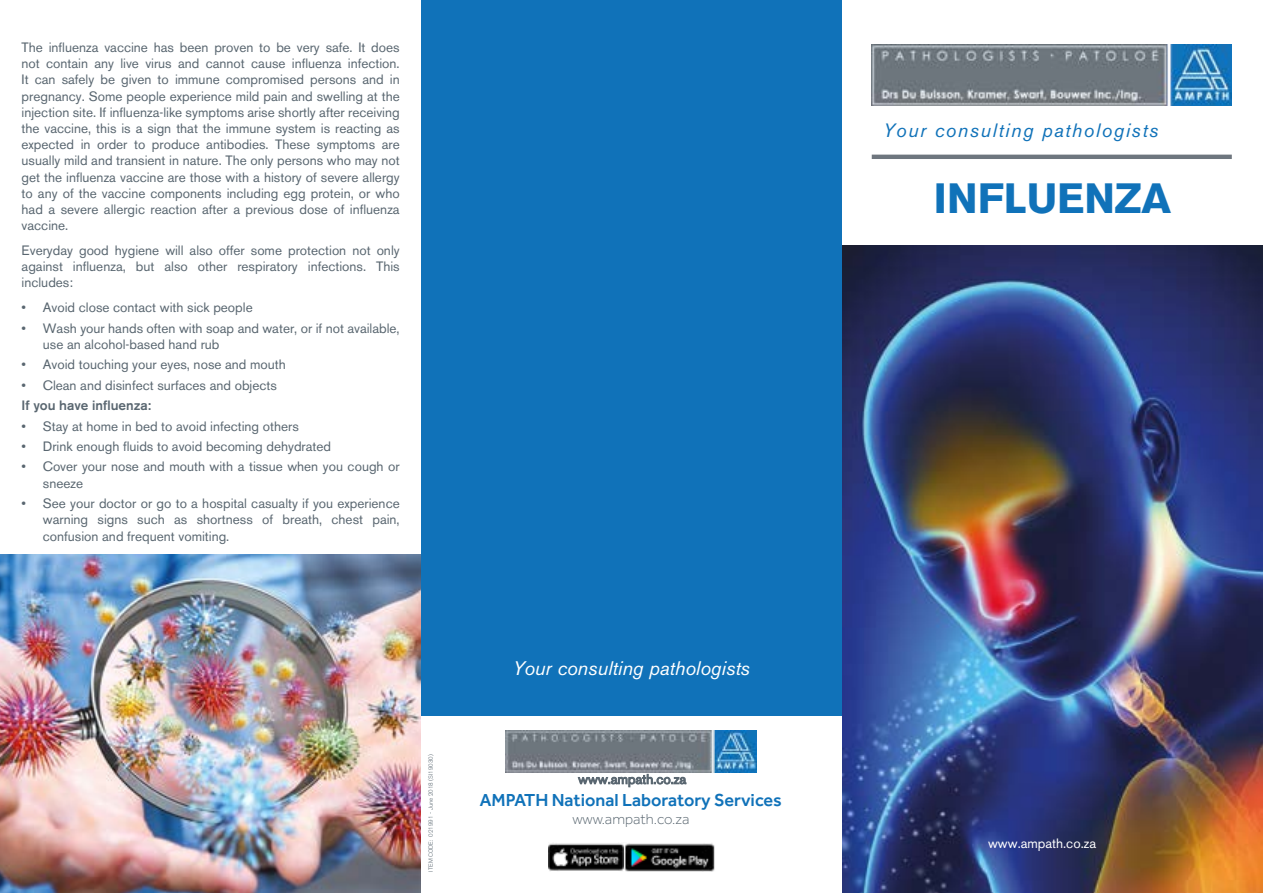
<style>
.page{position:relative;width:1263px;height:893px;background:#fff}
.page>*{position:absolute;margin:0;border:0;box-sizing:border-box;transform-origin:0 0}
.t1{font:700 42px "Akzidenz Grotesk BQ";color:#1072b9}
.t2{font:italic 19.5px "Akzidenz Grotesk BQ";color:#fff}
.t3{font:italic 19.2px "Akzidenz Grotesk BQ";letter-spacing:.08em;color:#1072b9}
.t4{font:500 18px "Effra";color:#1072b9}
.t5{font:300 15px "Effra";color:#596670}
.t6{font:13.5px/16.2px "Akzidenz Grotesk BQ";color:#596670;text-align:justify}
.t7{font:500 13.5px "Akzidenz Grotesk BQ";color:#596670}
.t8{font:13.5px "Akzidenz Grotesk BQ";color:#fff}
.t9{font:300 6px "Akzidenz Grotesk BQ";color:#596670}
</style>
<div class="page">
<img style="left:842px;top:245px;width:421px;height:648px">
<img style="left:872px;top:45px;width:360px;height:61px">
<hr style="left:872px;top:155px;width:360px;height:4px;background:#6e767e">
<div style="left:421px;top:0;width:421px;height:716px;background:#1072b9"></div>
<img style="left:0;top:555px;width:421px;height:338px">
<svg style="left:578px;top:773px;width:109px;height:15px"></svg>
<img style="left:506px;top:730px;width:250px;height:42px">
<img style="left:548px;top:843px;width:70px;height:28px">
<img style="left:618px;top:843px;width:97px;height:29px">
<p class="t6" style="left:22px;top:39px;width:380px">The influenza vaccine has been proven to be very safe. It does not contain any live virus and cannot cause influenza infection.<br>It can safely be given to immune compromised persons and in pregnancy. Some people experience mild pain and swelling at the injection site. If influenza-like symptoms arise shortly after receiving the vaccine, this is a sign that the immune system is reacting as expected in order to produce antibodies. These symptoms are usually mild and transient in nature. The only persons who may not get the influenza vaccine are those with a history of severe allergy to any of the vaccine components including egg protein, or who had a severe allergic reaction after a previous dose of influenza vaccine.</p>
<p class="t6" style="left:22px;top:242px;width:380px">Everyday good hygiene will also offer some protection not only against influenza, but also other respiratory infections. This includes:</p>
<p class="t6" style="left:22px;top:299px;width:233px">• Avoid close contact with sick people</p>
<p class="t6" style="left:43px;top:320px;width:358px;text-indent:-21px">• Wash your hands often with soap and water, or if not available, use an alcohol-based hand rub</p>
<p class="t6" style="left:22px;top:356px;width:266px">• Avoid touching your eyes, nose and mouth</p>
<p class="t6" style="left:22px;top:377px;width:257px">• Clean and disinfect surfaces and objects</p>
<p class="t7" style="left:22px;top:397px;width:131px">If you have influenza:</p>
<p class="t6" style="left:22px;top:418px;width:279px">• Stay at home in bed to avoid infecting others</p>
<p class="t6" style="left:22px;top:438px;width:311px">• Drink enough fluids to avoid becoming dehydrated</p>
<p class="t6" style="left:43px;top:459px;width:358px;text-indent:-21px">• Cover your nose and mouth with a tissue when you cough or sneeze</p>
<p class="t6" style="left:43px;top:495px;width:358px;text-indent:-21px">• See your doctor or go to a hospital casualty if you experience warning signs such as shortness of breath, chest pain, confusion and frequent vomiting.</p>
<p class="t9" style="left:427px;top:872px;width:119px;rotate:-90deg">ITEM CODE: 021991 - June 2018 (SI19030)</p>
<h2 class="t2" style="left:513px;top:657px;width:238px">Your consulting pathologists</h2>
<h3 class="t4" style="left:480px;top:789px;width:303px">AMPATH National Laboratory Services</h3>
<p class="t5" style="left:572px;top:810px;width:119px">www.ampath.co.za</p>
<h3 class="t3" style="left:883px;top:119px;width:276px">Your consulting pathologists</h3>
<h1 class="t1" style="left:934px;top:174px;width:239px">INFLUENZA</h1>
<p class="t8" style="left:988px;top:835px;width:109px">www.ampath.co.za</p>
</div>
